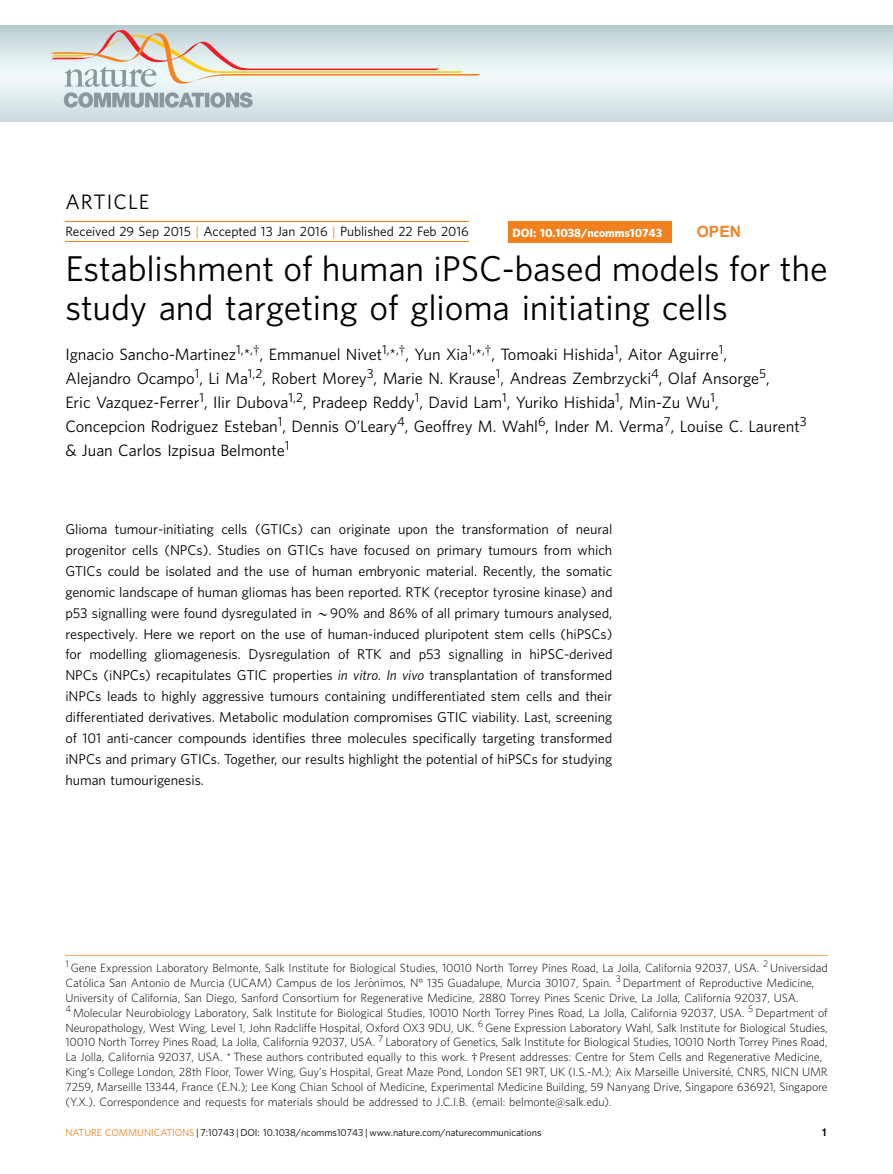
<style>
.page{position:relative;width:893px;height:1174px;background:#fff}
.page>*{position:absolute;margin:0;border:0;box-sizing:border-box;transform-origin:0 0}
.t1{font:35.85px/38.8px "Adv O Tea 1 a 7398";color:#000}
.t2{font:20.85px "Adv O Tea 1 a 7398";letter-spacing:.055em;color:#000}
.t3{font:16.5px/23.9px "Adv O Tea 1 a 7398";color:#000}
.t4{font:700 15.6px "Arial";color:#f58127}
.t5{font:14.25px/20.9px "Adv O Tea 1 a 7398";color:#000;text-align:justify}
.t6{font:13.5px "Adv O Tea 1 a 7398";color:#000}
.t7{font:12px/15px "Adv O Tf 23 bb 480";color:#000}
.t8{font:12px "Adv O Tcb 88 df 00";color:#fff}
.t9{font:10.8px "Adv T Tda 6 f 6 cb 8.B";color:#000}
.t10{font:10.05px "Adv O Tea 1 a 7398";color:#000}
.s1{color:#f1801f}
.s2{font-family:"Adv Els ent 7"}
.s3{font-family:"Adv OT9 bd 21 c 25.I"}
.s4{font-family:"Adv Els ent 2"}
</style>
<div class="page">
<hr style="left:65px;top:221px;width:404px;height:1px;background:#f1801f">
<hr style="left:65px;top:242px;width:404px;height:1px;background:#f1801f">
<div style="left:508px;top:222px;width:164px;height:21px;background:#f1801f"></div>
<hr style="left:65px;top:955px;width:763px;height:1px;background:#f1801f">
<svg style="left:0;top:26px;width:893px;height:96px;background:#d8e5e8"></svg>
<svg style="left:50px;top:30px;width:431px;height:78px;background:#d8dad6"></svg>
<h2 class="t2" style="left:65px;top:194px;width:85px">ARTICLE</h2>
<p class="t6" style="left:65px;top:226px;width:405px">Received 29 Sep 2015 <span class="s1">|</span> Accepted 13 Jan 2016 <span class="s1">|</span> Published 22 Feb 2016</p>
<h1 class="t1" style="left:65px;top:252px;width:764px">Establishment of human iPSC-based models for the study and targeting of glioma initiating cells</h1>
<p class="t3" style="left:65px;top:344px;width:743px">Ignacio Sancho-Martinez<sup>1,</sup>*<sup>,</sup><sup>W</sup>, Emmanuel Nivet<sup>1,</sup>*<sup>,</sup><sup>W</sup>, Yun Xia<sup>1,</sup>*<sup>,</sup><sup>W</sup>, Tomoaki Hishida<sup>1</sup>, Aitor Aguirre<sup>1</sup>,<br>Alejandro Ocampo<sup>1</sup>, Li Ma<sup>1,2</sup>, Robert Morey<sup>3</sup>, Marie N. Krause<sup>1</sup>, Andreas Zembrzycki<sup>4</sup>, Olaf Ansorge<sup>5</sup>,<br>Eric Vazquez-Ferrer<sup>1</sup>, Ilir Dubova<sup>1,2</sup>, Pradeep Reddy<sup>1</sup>, David Lam<sup>1</sup>, Yuriko Hishida<sup>1</sup>, Min-Zu Wu<sup>1</sup>,<br>Concepcion Rodriguez Esteban<sup>1</sup>, Dennis O’Leary<sup>4</sup>, Geoffrey M. Wahl<sup>6</sup>, Inder M. Verma<sup>7</sup>, Louise C. Laurent<sup>3 </sup>&amp; Juan Carlos Izpisua Belmonte<sup>1</sup></p>
<p class="t8" style="left:512px;top:228px;width:151px">DOI: 10.1038/ncomms10743</p>
<h3 class="t4" style="left:697px;top:222px;width:46px">OPEN</h3>
<p class="t5" style="left:65px;top:519px;width:549px">Glioma tumour-initiating cells (GTICs) can originate upon the transformation of neural progenitor cells (NPCs). Studies on GTICs have focused on primary tumours from which GTICs could be isolated and the use of human embryonic material. Recently, the somatic genomic landscape of human gliomas has been reported. RTK (receptor tyrosine kinase) and p53 signalling were found dysregulated in <span class="s2">B</span>90% and 86% of all primary tumours analysed, respectively. Here we report on the use of human-induced pluripotent stem cells (hiPSCs) for modelling gliomagenesis. Dysregulation of RTK and p53 signalling in hiPSC-derived NPCs (iNPCs) recapitulates GTIC properties <span class="s3">in vitro</span>. <span class="s3">In vivo</span> transplantation of transformed iNPCs leads to highly aggressive tumours containing undifferentiated stem cells and their differentiated derivatives. Metabolic modulation compromises GTIC viability. Last, screening of 101 anti-cancer compounds identifies three molecules specifically targeting transformed iNPCs and primary GTICs. Together, our results highlight the potential of hiPSCs for studying human tumourigenesis.</p>
<p class="t7" style="left:65px;top:961px;width:764px"><sup>1</sup> Gene Expression Laboratory Belmonte, Salk Institute for Biological Studies, 10010 North Torrey Pines Road, La Jolla, California 92037, USA. <sup>2</sup> Universidad Cato´lica San Antonio de Murcia (UCAM) Campus de los Jero´nimos, N 135 Guadalupe, Murcia 30107, Spain. <sup>3</sup> Department of Reproductive Medicine, University of California, San Diego, Sanford Consortium for Regenerative Medicine, 2880 Torrey Pines Scenic Drive, La Jolla, California 92037, USA.<br><sup>4</sup> Molecular Neurobiology Laboratory, Salk Institute for Biological Studies, 10010 North Torrey Pines Road, La Jolla, California 92037, USA. <sup>5</sup> Department of Neuropathology, West Wing, Level 1, John Radcliffe Hospital, Oxford OX3 9DU, UK. <sup>6</sup> Gene Expression Laboratory Wahl, Salk Institute for Biological Studies, 10010 North Torrey Pines Road, La Jolla, California 92037, USA. <sup>7</sup> Laboratory of Genetics, Salk Institute for Biological Studies, 10010 North Torrey Pines Road, La Jolla, California 92037, USA. * These authors contributed equally to this work. <span class="s4">W</span> Present addresses: Centre for Stem Cells and Regenerative Medicine, King’s College London, 28th Floor, Tower Wing, Guy’s Hospital, Great Maze Pond, London SE1 9RT, UK (I.S.-M.); Aix Marseille Universite´, CNRS, NICN UMR 7259, Marseille 13344, France (E.N.); Lee Kong Chian School of Medicine, Experimental Medicine Building, 59 Nanyang Drive, Singapore 636921, Singapore (Y.X.). Correspondence and requests for materials should be addressed to J.C.I.B. (email: belmonte@salk.edu).</p>
<p class="t10" style="left:65px;top:1128px;width:478px"><span class="s1">NATURE COMMUNICATIONS</span> | 7:10743 | DOI: 10.1038/ncomms10743 | www.nature.com/naturecommunications</p>
<p class="t9" style="left:821px;top:1128px;width:8px">1</p>
</div>
